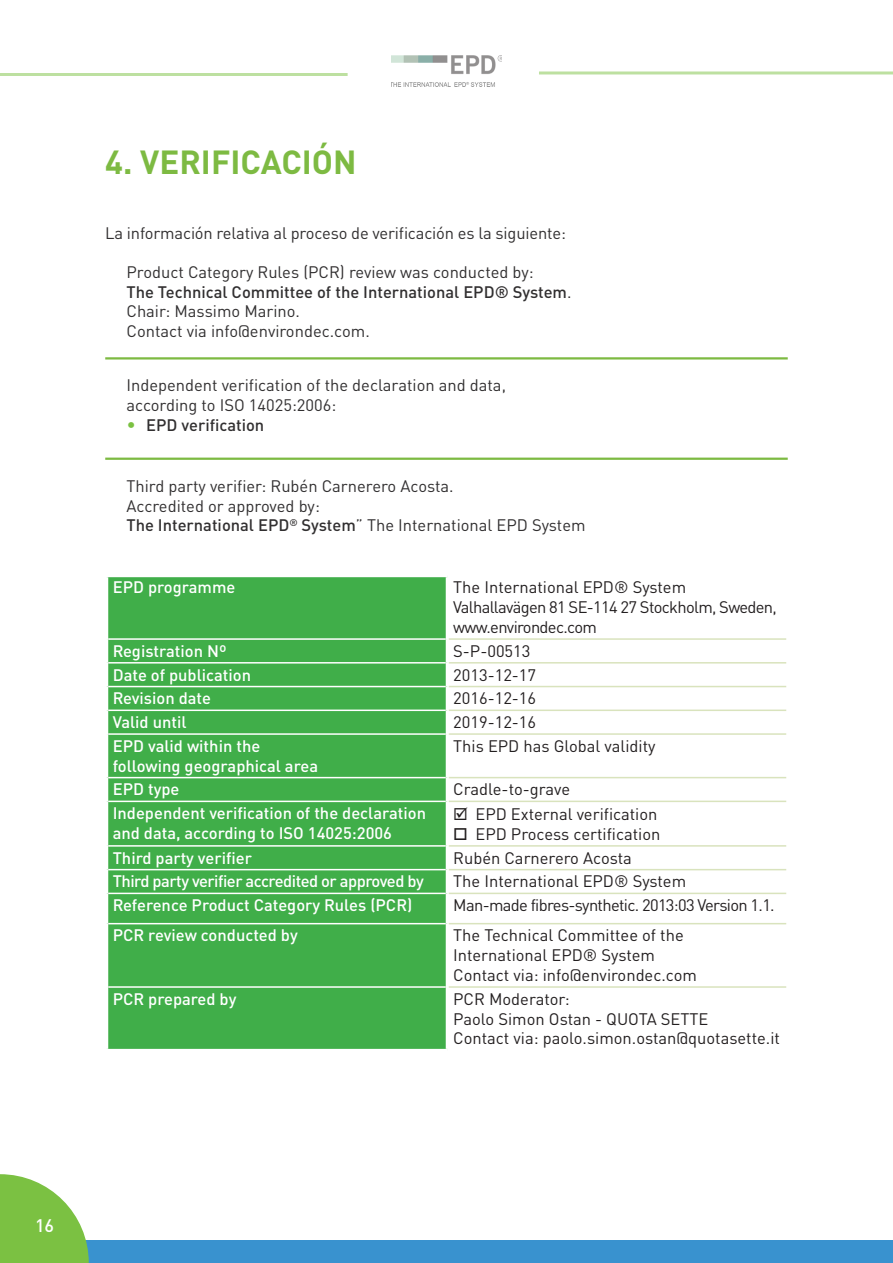
<style>
.page{position:relative;width:893px;height:1263px;background:#fff}
.page>*{position:absolute;margin:0;border:0;box-sizing:border-box;transform-origin:0 0}
.t1{font:700 33px "DIN Pro";color:#7dba42}
.t2{font:500 18px "DIN Pro";color:#fff}
.t3{font:18px "DIN Pro";color:#7bc142}
.t4{font:16.5px/19.8px "DIN Pro";color:#312f30}
.t5{font:16.5px/19.8px "DIN Pro";color:#231f20}
.t6{font:500 16.5px/19.8px "DIN Pro";color:#fff}
.t7{font:16.5px/19.8px "DIN Pro";letter-spacing:-.04em;color:#231f20}
.t8{font:500 16.5px "DIN Pro";letter-spacing:-.03em;color:#fff}
.t9{font:500 16.5px "DIN Pro";color:#312f30}
.s1{font-weight:500}
</style>
<div class="page">
<div style="left:0;top:1241px;width:893px;height:22px;background:#3992cf"></div>
<svg style="left:0;top:1174px;width:89px;height:89px"></svg>
<hr style="left:539px;top:71px;width:354px;height:3px;background:#7bc142">
<hr style="left:0;top:73px;width:348px;height:3px;background:#7bc142">
<img style="left:391px;top:56px;width:111px;height:30px">
<hr style="left:105px;top:357px;width:683px;height:2px;background:#7dba42">
<hr style="left:105px;top:458px;width:683px;height:2px;background:#7dba42">
<div style="left:108px;top:577px;width:338px;height:472px;background:#40ae49"></div>
<hr style="left:449px;top:638px;width:337px;height:2px;background:#d9e3bd">
<hr style="left:449px;top:662px;width:337px;height:1px;background:#d9e3bd">
<hr style="left:449px;top:686px;width:337px;height:1px;background:#d9e3bd">
<hr style="left:449px;top:709px;width:337px;height:2px;background:#d9e3bd">
<hr style="left:449px;top:733px;width:337px;height:2px;background:#d9e3bd">
<hr style="left:449px;top:777px;width:337px;height:1px;background:#d9e3bd">
<hr style="left:449px;top:801px;width:337px;height:1px;background:#d9e3bd">
<hr style="left:449px;top:845px;width:337px;height:2px;background:#d9e3bd">
<hr style="left:449px;top:869px;width:337px;height:1px;background:#d9e3bd">
<hr style="left:449px;top:893px;width:337px;height:1px;background:#d9e3bd">
<hr style="left:449px;top:923px;width:337px;height:1px;background:#d9e3bd">
<hr style="left:449px;top:986px;width:337px;height:2px;background:#d9e3bd">
<hr style="left:108px;top:638px;width:338px;height:2px;background:#fff">
<hr style="left:108px;top:662px;width:338px;height:1px;background:#fff">
<hr style="left:108px;top:686px;width:338px;height:1px;background:#fff">
<hr style="left:108px;top:709px;width:338px;height:2px;background:#fff">
<hr style="left:108px;top:733px;width:338px;height:2px;background:#fff">
<hr style="left:108px;top:777px;width:338px;height:1px;background:#fff">
<hr style="left:108px;top:801px;width:338px;height:1px;background:#fff">
<hr style="left:108px;top:845px;width:338px;height:2px;background:#fff">
<hr style="left:108px;top:869px;width:338px;height:1px;background:#fff">
<hr style="left:108px;top:893px;width:338px;height:1px;background:#fff">
<hr style="left:108px;top:923px;width:338px;height:1px;background:#fff">
<hr style="left:108px;top:986px;width:338px;height:2px;background:#fff">
<h1 class="t1" style="left:105px;top:134px;width:253px">4. VERIFICACIÓN</h1>
<p class="t4" style="left:105px;top:221px;width:462px">La información relativa al proceso de verificación es la siguiente:</p>
<p class="t4" style="left:126px;top:260px;width:446px">Product Category Rules (PCR) review was conducted by:<br><span class="s1">The Technical Committee of the International EPD® System</span>.<br>Chair: Massimo Marino.<br>Contact via info@environdec.com.</p>
<p class="t4" style="left:126px;top:374px;width:381px">Independent verification of the declaration and data, according to ISO 14025:2006:</p>
<p class="t9" style="left:146px;top:412px;width:120px">EPD verification</p>
<p class="t3" style="left:126px;top:410px;width:11px">•</p>
<p class="t4" style="left:126px;top:474px;width:461px">Third party verifier: Rubén Carnerero Acosta.<br>Accredited or approved by:<br><span class="s1">The International EPD</span><sup>®</sup> <span class="s1">System</span>” The International EPD System</p>
<p class="t6" style="left:113px;top:576px;width:124px">EPD programme</p>
<p class="t7" style="left:453px;top:576px;width:325px">The International EPD® System<br>Valhallavägen 81 SE-114 27 Stockholm, Sweden, www.environdec.com</p>
<p class="t6" style="left:113px;top:639px;width:115px">Registration Nº</p>
<p class="t5" style="left:453px;top:639px;width:79px">S-P-00513</p>
<p class="t6" style="left:113px;top:663px;width:140px">Date of publication</p>
<p class="t5" style="left:453px;top:663px;width:84px">2013-12-17</p>
<p class="t6" style="left:113px;top:687px;width:100px">Revision date</p>
<p class="t5" style="left:453px;top:687px;width:84px">2016-12-16</p>
<p class="t6" style="left:113px;top:710px;width:75px">Valid until</p>
<p class="t5" style="left:453px;top:710px;width:84px">2019-12-16</p>
<p class="t6" style="left:113px;top:734px;width:207px">EPD valid within the following geographical area</p>
<p class="t5" style="left:453px;top:734px;width:204px">This EPD has Global validity</p>
<p class="t6" style="left:113px;top:778px;width:68px">EPD type</p>
<p class="t5" style="left:453px;top:778px;width:118px">Cradle-to-grave</p>
<p class="t6" style="left:113px;top:801px;width:315px">Independent verification of the declaration and data, according to ISO 14025:2006</p>
<p class="t5" style="left:453px;top:803px;width:206px">☑ EPD External verification</p>
<p class="t5" style="left:453px;top:822px;width:209px">□ EPD Process certification</p>
<p class="t6" style="left:113px;top:846px;width:141px">Third party verifier</p>
<p class="t5" style="left:453px;top:846px;width:180px">Rubén Carnerero Acosta</p>
<p class="t8" style="left:113px;top:868px;width:313px">Third party verifier accredited or approved by</p>
<p class="t5" style="left:453px;top:870px;width:234px">The International EPD® System</p>
<p class="t6" style="left:113px;top:893px;width:301px">Reference Product Category Rules (PCR)</p>
<p class="t7" style="left:453px;top:894px;width:323px">Man-made fibres-synthetic. 2013:03 Version 1.1.</p>
<p class="t6" style="left:113px;top:924px;width:187px">PCR review conducted by</p>
<p class="t5" style="left:453px;top:924px;width:245px">The Technical Committee of the<br>International EPD® System<br>Contact via: info@environdec.com</p>
<p class="t6" style="left:113px;top:987px;width:125px">PCR prepared by</p>
<p class="t5" style="left:453px;top:987px;width:328px">PCR Moderator:<br>Paolo Simon Ostan - QUOTA SETTE<br>Contact via: paolo.simon.ostan@quotasette.it</p>
<p class="t2" style="left:35px;top:1211px;width:21px">16</p>
</div>
